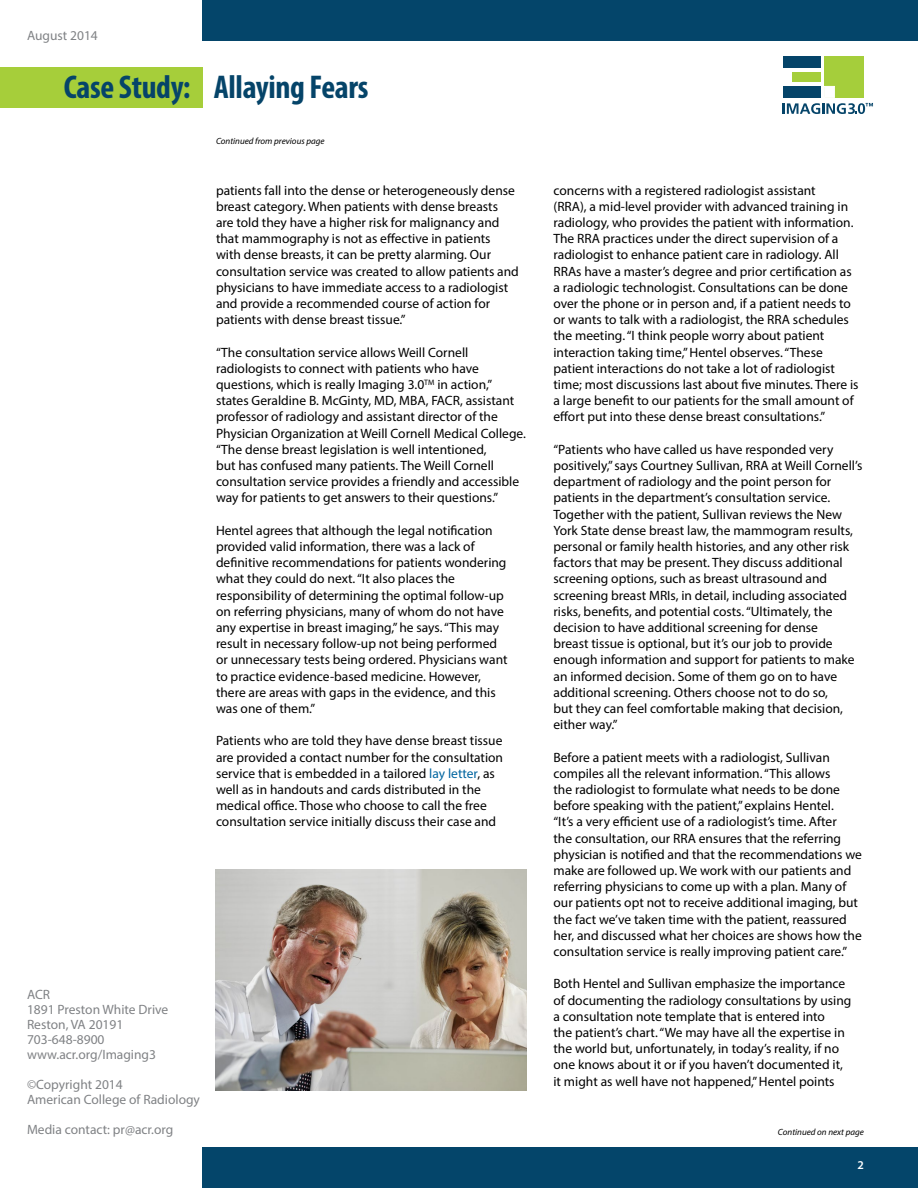
<style>
.page{position:relative;width:918px;height:1188px;background:#fff}
.page>*{position:absolute;margin:0;border:0;box-sizing:border-box;transform-origin:0 0}
.t1{font:700 condensed 33px "Myriad Pro";letter-spacing:-.01em;color:#054469}
.t2{font:13.5px/16.2px "Myriad Pro";color:#000}
.t3{font:13.5px/15px "Myriad Pro";color:#808285}
.t4{font:600 12px "Myriad Pro";color:#fff}
.t5{font:italic 9px "Myriad Pro";color:#000}
.s1{color:#0065a0}
</style>
<div class="page">
<div style="left:202px;top:0;width:716px;height:40px;background:#04456a"></div>
<div style="left:0;top:68px;width:202px;height:40px;background:#a6ce3a"></div>
<div style="left:202px;top:1148px;width:716px;height:40px;background:#04456a"></div>
<div style="left:783px;top:56px;width:38px;height:11px;background:#054469"></div>
<div style="left:792px;top:73px;width:29px;height:9px;background:#a5ce3b"></div>
<div style="left:783px;top:86px;width:38px;height:12px;background:#054469"></div>
<div style="left:824px;top:56px;width:40px;height:41px;background:#a5ce3b"></div>
<svg style="left:783px;top:103px;width:90px;height:11px"></svg>
<div style="left:824px;top:86px;width:11px;height:12px;background:#fff;border:1px solid #fff"></div>
<img style="left:216px;top:869px;width:311px;height:222px">
<p class="t3" style="left:27px;top:28px;width:72px">August 2014</p>
<h1 class="t1" style="left:64px;top:67px;width:306px">Case Study: Allaying Fears</h1>
<p class="t5" style="left:216px;top:136px;width:110px">Continued from previous page</p>
<p class="t2" style="left:216px;top:182px;width:304px">patients fall into the dense or heterogeneously dense breast category. When patients with dense breasts are told they have a higher risk for malignancy and that mammography is not as effective in patients with dense breasts, it can be pretty alarming. Our consultation service was created to allow patients and physicians to have immediate access to a radiologist and provide a recommended course of action for patients with dense breast tissue.”</p>
<p class="t2" style="left:216px;top:344px;width:311px">“The consultation service allows Weill Cornell radiologists to connect with patients who have questions, which is really Imaging 3.0<sup>TM</sup> in action,” states Geraldine B. McGinty, MD, MBA, FACR, assistant professor of radiology and assistant director of the Physician Organization at Weill Cornell Medical College. “The dense breast legislation is well intentioned,<br>but has confused many patients. The Weill Cornell consultation service provides a friendly and accessible way for patients to get answers to their questions.”</p>
<p class="t2" style="left:216px;top:522px;width:293px">Hentel agrees that although the legal notification provided valid information, there was a lack of definitive recommendations for patients wondering what they could do next. “It also places the responsibility of determining the optimal follow-up on referring physicians, many of whom do not have any expertise in breast imaging,” he says. “This may result in necessary follow-up not being performed or unnecessary tests being ordered. Physicians want to practice evidence-based medicine. However, there are areas with gaps in the evidence, and this was one of them.”</p>
<p class="t2" style="left:216px;top:733px;width:289px">Patients who are told they have dense breast tissue are provided a contact number for the consultation service that is embedded in a tailored <span class="s1">lay letter</span>, as well as in handouts and cards distributed in the medical office. Those who choose to call the free consultation service initially discuss their case and</p>
<p class="t3" style="left:27px;top:987px;width:143px">ACR<br>1891 Preston White Drive<br>Reston, VA 20191<br>703-648-8900 www.acr.org/Imaging3</p>
<p class="t3" style="left:27px;top:1077px;width:175px">©Copyright 2014<br>American College of Radiology</p>
<p class="t3" style="left:27px;top:1122px;width:148px">Media contact: pr@acr.org</p>
<p class="t2" style="left:554px;top:182px;width:307px">concerns with a registered radiologist assistant<br>(RRA), a mid-level provider with advanced training in radiology, who provides the patient with information.<br>The RRA practices under the direct supervision of a radiologist to enhance patient care in radiology. All RRAs have a master’s degree and prior certification as a radiologic technologist. Consultations can be done over the phone or in person and, if a patient needs to or wants to talk with a radiologist, the RRA schedules the meeting. “I think people worry about patient interaction taking time,” Hentel observes. “These patient interactions do not take a lot of radiologist time; most discussions last about five minutes. There is a large benefit to our patients for the small amount of effort put into these dense breast consultations.”</p>
<p class="t2" style="left:554px;top:441px;width:310px">“Patients who have called us have responded very positively,” says Courtney Sullivan, RRA at Weill Cornell’s department of radiology and the point person for patients in the department’s consultation service.<br>Together with the patient, Sullivan reviews the New York State dense breast law, the mammogram results, personal or family health histories, and any other risk factors that may be present. They discuss additional screening options, such as breast ultrasound and screening breast MRIs, in detail, including associated risks, benefits, and potential costs. “Ultimately, the decision to have additional screening for dense<br>breast tissue is optional, but it’s our job to provide enough information and support for patients to make an informed decision. Some of them go on to have additional screening. Others choose not to do so,<br>but they can feel comfortable making that decision, either way.”</p>
<p class="t2" style="left:554px;top:749px;width:310px">Before a patient meets with a radiologist, Sullivan compiles all the relevant information. “This allows<br>the radiologist to formulate what needs to be done before speaking with the patient,” explains Hentel.<br>“It’s a very efficient use of a radiologist’s time. After<br>the consultation, our RRA ensures that the referring physician is notified and that the recommendations we make are followed up. We work with our patients and referring physicians to come up with a plan. Many of our patients opt not to receive additional imaging, but the fact we’ve taken time with the patient, reassured her, and discussed what her choices are shows how the consultation service is really improving patient care.”</p>
<p class="t2" style="left:554px;top:976px;width:299px">Both Hentel and Sullivan emphasize the importance of documenting the radiology consultations by using a consultation note template that is entered into<br>the patient’s chart. “We may have all the expertise in the world but, unfortunately, in today’s reality, if no one knows about it or if you haven’t documented it, it might as well have not happened,” Hentel points</p>
<p class="t5" style="left:778px;top:1126px;width:88px">Continued on next page</p>
<p class="t4" style="left:858px;top:1157px;width:8px">2</p>
</div>
